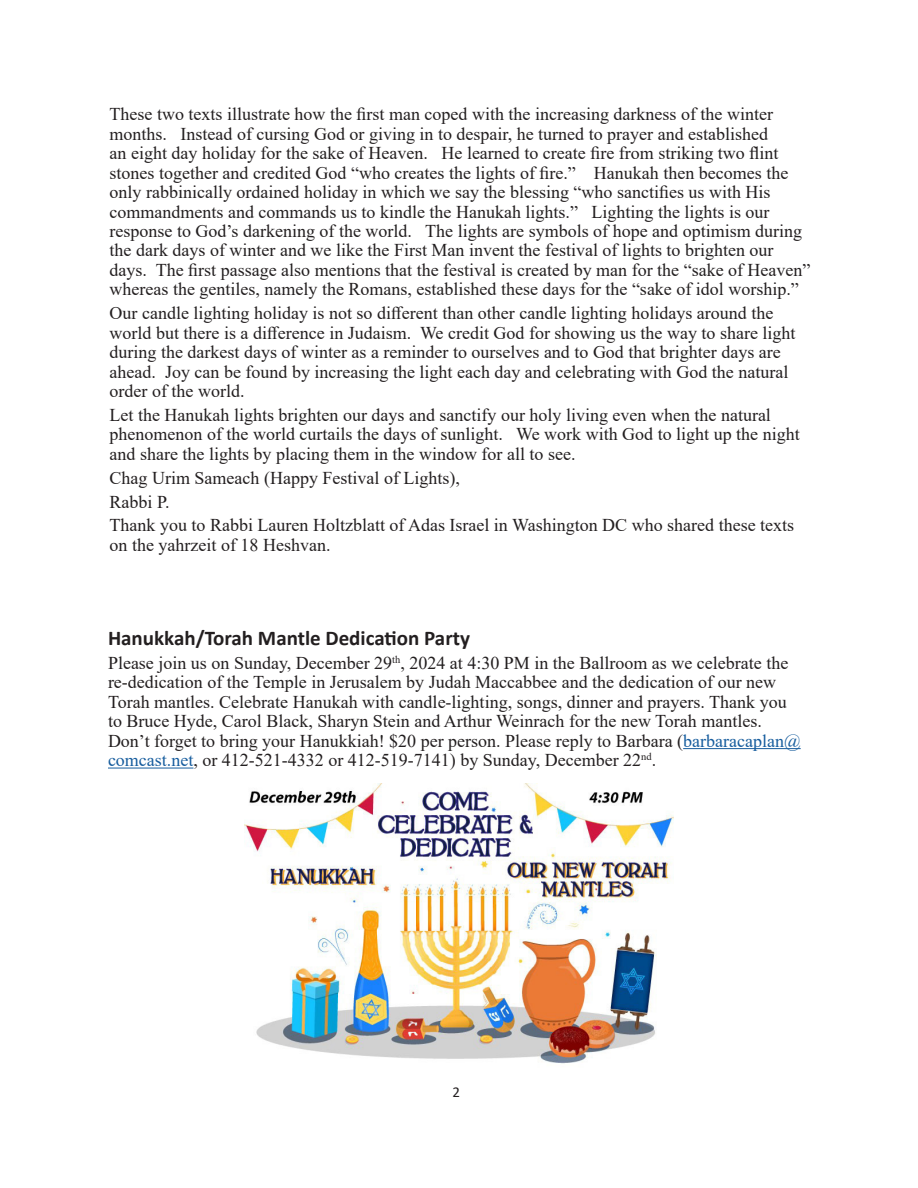
<style>
.page{position:relative;width:918px;height:1188px;background:#fff}
.page>*{position:absolute;margin:0;border:0;box-sizing:border-box;transform-origin:0 0}
.NL_Newsletter_Section_H2{font:700 21px "Calibri";color:#231f20}
.NL_Newsletter_Body{font:18px/19.4px "Times New Roman";color:#231f20}
.t1{font:15px "Calibri";color:#231f20}
.s1{color:#175d9e}
</style>
<div class="page">
<hr style="left:683px;top:748px;width:118px;height:1px;background:#175d9e">
<hr style="left:108px;top:768px;width:85px;height:1px;background:#175d9e">
<img style="left:244px;top:783px;width:430px;height:281px">
<p class="NL_Newsletter_Body" style="left:110px;top:104px;width:703px">These two texts illustrate how the first man coped with the increasing darkness of the winter months. Instead of cursing God or giving in to despair, he turned to prayer and established<br>an eight day holiday for the sake of Heaven. He learned to create fire from striking two flint stones together and credited God “who creates the lights of fire.” Hanukah then becomes the only rabbinically ordained holiday in which we say the blessing “who sanctifies us with His commandments and commands us to kindle the Hanukah lights.” Lighting the lights is our response to God’s darkening of the world. The lights are symbols of hope and optimism during the dark days of winter and we like the First Man invent the festival of lights to brighten our days. The first passage also mentions that the festival is created by man for the “sake of Heaven” whereas the gentiles, namely the Romans, established these days for the “sake of idol worship.”</p>
<p class="NL_Newsletter_Body" style="left:110px;top:303px;width:687px">Our candle lighting holiday is not so different than other candle lighting holidays around the world but there is a difference in Judaism. We credit God for showing us the way to share light during the darkest days of winter as a reminder to ourselves and to God that brighter days are ahead. Joy can be found by increasing the light each day and celebrating with God the natural order of the world.</p>
<p class="NL_Newsletter_Body" style="left:110px;top:405px;width:692px">Let the Hanukah lights brighten our days and sanctify our holy living even when the natural phenomenon of the world curtails the days of sunlight. We work with God to light up the night and share the lights by placing them in the window for all to see.</p>
<p class="NL_Newsletter_Body" style="left:110px;top:467px;width:352px">Chag Urim Sameach (Happy Festival of Lights),</p>
<p class="NL_Newsletter_Body" style="left:110px;top:491px;width:62px">Rabbi P.</p>
<p class="NL_Newsletter_Body" style="left:110px;top:515px;width:686px">Thank you to Rabbi Lauren Holtzblatt of Adas Israel in Washington DC who shared these texts on the yahrzeit of 18 Heshvan.</p>
<p class="NL_Newsletter_Section_H2" style="left:108px;top:623px;width:364px">Hanukkah/Torah Mantle Dedication Party</p>
<p class="NL_Newsletter_Body" style="left:108px;top:653px;width:694px">Please join us on Sunday, December 29<sup>th</sup>, 2024 at 4:30 PM in the Ballroom as we celebrate the re-dedication of the Temple in Jerusalem by Judah Maccabbee and the dedication of our new Torah mantles. Celebrate Hanukah with candle-lighting, songs, dinner and prayers. Thank you to Bruce Hyde, Carol Black, Sharyn Stein and Arthur Weinrach for the new Torah mantles.<br>Don’t forget to bring your Hanukkiah! $20 per person. Please reply to Barbara (<span class="s1">barbaracaplan@ comcast.net</span>, or 412-521-4332 or 412-519-7141) by Sunday, December 22<sup>nd</sup>.</p>
<p class="t1" style="left:452px;top:1081px;width:9px">2</p>
</div>
